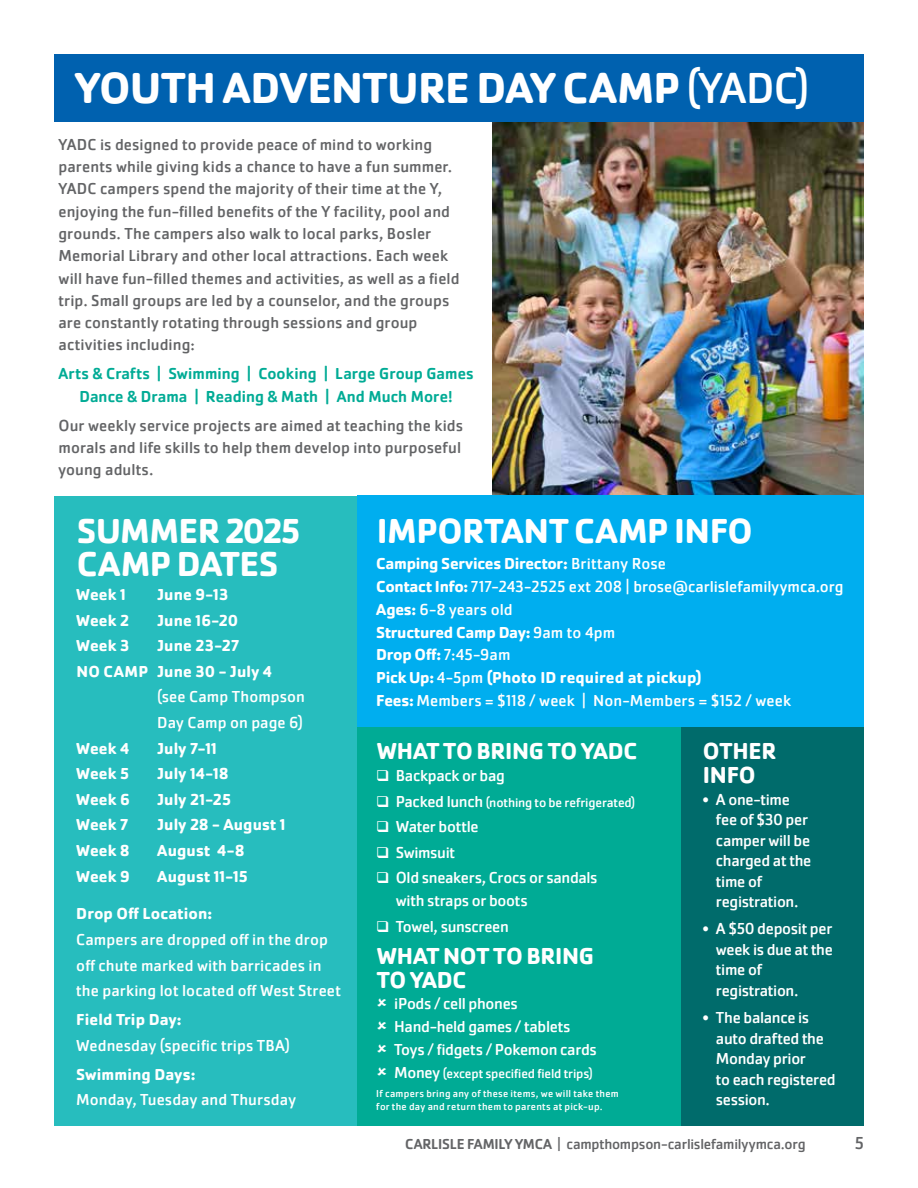
<style>
.page{position:relative;width:918px;height:1188px;background:#fff}
.page>*{position:absolute;margin:0;border:0;box-sizing:border-box;transform-origin:0 0}
.t1{font:700 45px "Cachet Pro";letter-spacing:-.01em;color:#fff}
.t2{font:700 36px/33px "Cachet Pro";letter-spacing:-.015em;color:#fff}
.t3{font:700 24px/24px "Cachet Pro";letter-spacing:-.01em;color:#fff}
.t4{font:18px "Cachet Pro";color:#636466}
.t5{font:16.5px/22.4px "Cachet Pro";letter-spacing:.005em;color:#636466}
.t6{font:16.5px/23px "Cachet Pro";letter-spacing:.005em;color:#fff}
.t7{font:16.5px/20.5px "Cachet Pro";letter-spacing:-.015em;color:#fff}
.t8{font:700 16.5px/25.7px "Cachet Pro";letter-spacing:.01em;color:#fff}
.t9{font:500 16.5px/22.2px "Cachet Pro";letter-spacing:.005em;color:#00ab95;text-align:center}
.t10{font:15px "Cachet Pro";letter-spacing:-.015em;color:#636466}
.t11{font:13.5px "Cachet Pro";letter-spacing:-.01em;color:#fff}
.t12{font:10.5px/13.4px "Cachet Pro";letter-spacing:.025em;color:#fff}
.s1{font-weight:400}
.s2{font-weight:700}
.s3{font-size:16.5px}
.s4{font-weight:500}
</style>
<div class="page">
<div style="left:54px;top:496px;width:303px;height:629px;background:#27bdbe"></div>
<div style="left:357px;top:727px;width:325px;height:398px;background:#00ab95"></div>
<img style="left:492px;top:122px;width:372px;height:374px">
<div style="left:682px;top:727px;width:182px;height:398px;background:#006b6b"></div>
<div style="left:357px;top:496px;width:507px;height:231px;background:#00aeef"></div>
<div style="left:54px;top:54px;width:810px;height:68px;background:#0061af"></div>
<h1 class="t1" style="left:75px;top:60px;width:736px">YOUTH ADVENTURE DAY CAMP <span class="s1">(YADC)</span></h1>
<p class="t5" style="left:58px;top:133px;width:403px">YADC is designed to provide peace of mind to working parents while giving kids a chance to have a fun summer.<br>YADC campers spend the majority of their time at the Y, enjoying the fun-filled benefits of the Y facility, pool and grounds. The campers also walk to local parks, Bosler Memorial Library and other local attractions. Each week will have fun-filled themes and activities, as well as a field trip. Small groups are led by a counselor, and the groups are constantly rotating through sessions and group activities including:</p>
<p class="t9" style="left:58px;top:363px;width:417px">Arts &amp; Crafts | Swimming | Cooking | Large Group Games<br>Dance &amp; Drama | Reading &amp; Math | And Much More!</p>
<p class="t5" style="left:58px;top:414px;width:406px;text-align:justify">Our weekly service projects are aimed at teaching the kids morals and life skills to help them develop into purposeful young adults.</p>
<h2 class="t2" style="left:77px;top:514px;width:225px">SUMMER 2025<br>CAMP DATES</h2>
<p class="t8" style="left:76px;top:582px;width:51px">Week 1</p>
<p class="t8" style="left:157px;top:582px;width:72px">June 9-13</p>
<p class="t8" style="left:76px;top:607px;width:54px">Week 2</p>
<p class="t8" style="left:157px;top:607px;width:83px">June 16-20</p>
<p class="t8" style="left:76px;top:633px;width:54px">Week 3</p>
<h2 class="t2" style="left:377px;top:514px;width:377px">IMPORTANT CAMP INFO</h2>
<p class="t6" style="left:376px;top:552px;width:469px"><span class="s2">Camping Services Director:</span> Brittany Rose<br><span class="s2">Contact Info:</span> 717-243-2525 ext 208 | brose@carlislefamilyymca.org <span class="s2">Ages:</span> 6-8 years old<br><span class="s2">Structured Camp Day:</span> 9am to 4pm<br><span class="s2">Drop Off:</span> 7:45-9am<br><span class="s2">Pick Up:</span> 4-5pm <span class="s2">(Photo ID required at pickup)<br>Fees:</span> Members = $118 / week | Non-Members = $152 / week</p>
<p class="t8" style="left:77px;top:633px;width:197px;text-indent:81px">June 23-27<br>NO CAMP June 30 - July 4</p>
<p class="t6" style="left:157px;top:684px;width:149px;line-height:25.7px">(see Camp Thompson<br>Day Camp on page 6)</p>
<p class="t8" style="left:76px;top:735px;width:54px">Week 4</p>
<p class="t8" style="left:157px;top:735px;width:61px">July 7-11</p>
<p class="t8" style="left:76px;top:761px;width:54px">Week 5</p>
<p class="t8" style="left:157px;top:761px;width:73px">July 14-18</p>
<p class="t8" style="left:76px;top:786px;width:55px">Week 6</p>
<p class="t8" style="left:157px;top:786px;width:75px">July 21-25</p>
<p class="t8" style="left:76px;top:812px;width:54px">Week 7</p>
<p class="t8" style="left:157px;top:812px;width:130px">July 28 - August 1</p>
<p class="t8" style="left:76px;top:838px;width:55px">Week 8</p>
<p class="t8" style="left:157px;top:838px;width:89px">August 4-8</p>
<p class="t8" style="left:76px;top:863px;width:55px">Week 9</p>
<p class="t8" style="left:157px;top:863px;width:92px">August 11-15</p>
<p class="t8" style="left:76px;top:901px;width:138px">Drop Off Location:</p>
<p class="t6" style="left:76px;top:927px;width:266px;line-height:25.7px">Campers are dropped off in the drop off chute marked with barricades in the parking lot located off West Street</p>
<p class="t8" style="left:76px;top:1007px;width:107px">Field Trip Day:</p>
<p class="t6" style="left:76px;top:1034px;width:215px">Wednesday (specific trips TBA)</p>
<p class="t8" style="left:76px;top:1061px;width:121px">Swimming Days:</p>
<p class="t6" style="left:76px;top:1088px;width:221px">Monday, Tuesday and Thursday</p>
<h3 class="t3" style="left:377px;top:739px;width:262px">WHAT TO BRING TO YADC</h3>
<p class="t7" style="left:376px;top:766px;width:130px">❑ Backpack or bag</p>
<p class="t11" style="left:376px;top:794px;width:260px">❑ <span class="s3">Packed lunch</span> (nothing to be refrigerated)</p>
<p class="t7" style="left:376px;top:817px;width:104px">❑ Water bottle</p>
<p class="t7" style="left:376px;top:842px;width:80px">❑ Swimsuit</p>
<p class="t7" style="left:396px;top:866px;width:203px;line-height:23.5px;text-indent:-20px">❑ Old sneakers, Crocs or sandals with straps or boots</p>
<p class="t7" style="left:376px;top:916px;width:134px">❑ Towel, sunscreen</p>
<h3 class="t3" style="left:377px;top:944px;width:219px">WHAT NOT TO BRING<br>TO YADC</h3>
<p class="t7" style="left:394px;top:993px;width:204px;line-height:23px">iPods / cell phones<br>Hand-held games / tablets<br>Toys / fidgets / Pokemon cards</p>
<p class="t11" style="left:394px;top:1066px;width:200px"><span class="s3">Money</span> (except specified field trips)</p>
<p class="t12" style="left:376px;top:1087px;width:244px">If campers bring any of these items, we will take them for the day and return them to parents at pick-up.</p>
<h3 class="t3" style="left:703px;top:739px;width:75px">OTHER<br>INFO</h3>
<p class="t7" style="left:716px;top:789px;width:97px;text-indent:-13px">• A one-time fee of $30 per camper will be charged at the time of registration.</p>
<p class="t7" style="left:716px;top:919px;width:119px;text-indent:-13px">• A $50 deposit per week is due at the time of registration.</p>
<p class="t7" style="left:716px;top:1008px;width:121px;text-indent:-13px">• The balance is auto drafted the<br>Monday prior<br>to each registered session.</p>
<p class="t10" style="left:405px;top:1135px;width:402px"><span class="s4">CARLISLE FAMILY YMCA</span> | campthompson-carlislefamilyymca.org</p>
<p class="t4" style="left:855px;top:1133px;width:11px">5</p>
</div>
